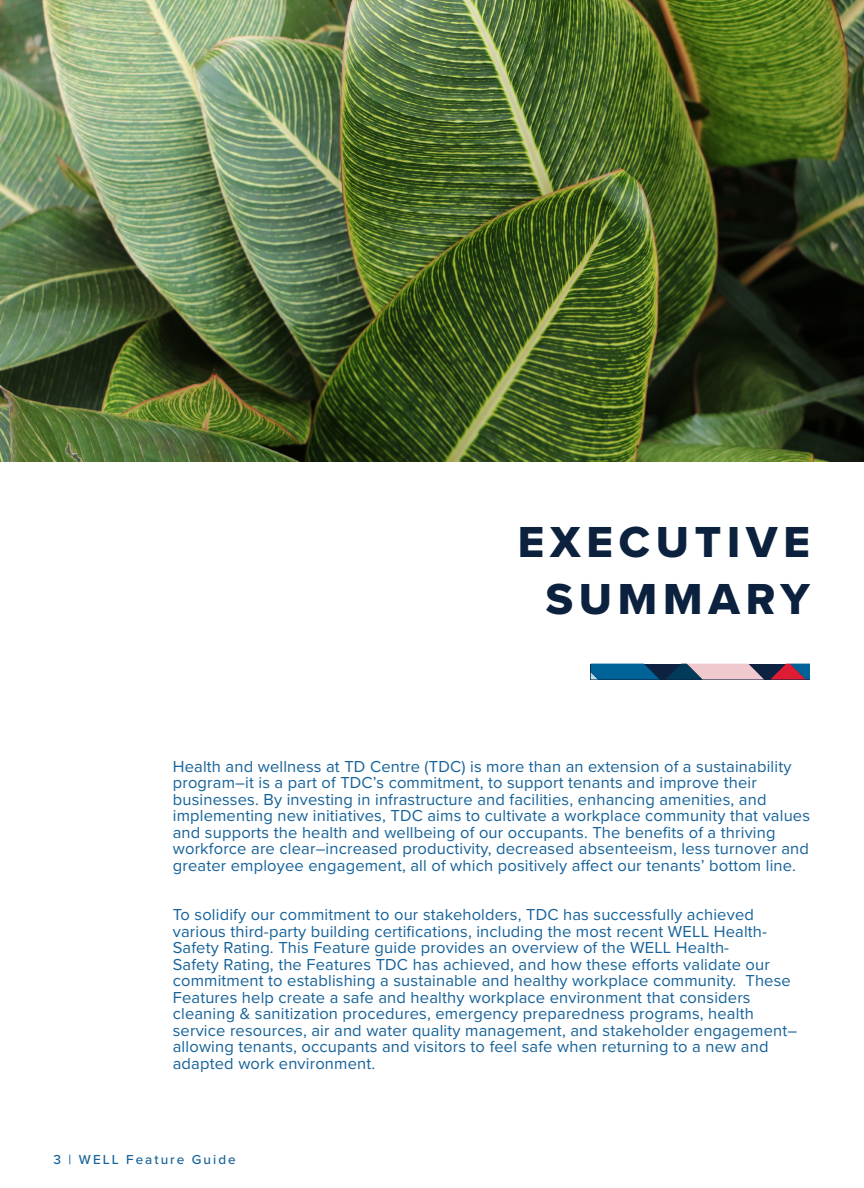
<style>
.page{position:relative;width:864px;height:1188px;background:#fff}
.page>*{position:absolute;margin:0;border:0;box-sizing:border-box;transform-origin:0 0}
.t1{font:45px "Proxima Nova Extrabld";letter-spacing:.13em;color:#0b213e}
.t2{font:16.5px/16.5px "Proxima Nova";letter-spacing:.01em;color:#166299}
.t3{font:500 13.5px "Proxima Nova";letter-spacing:.15em;color:#166299}
</style>
<div class="page">
<img style="left:0;top:0;width:864px;height:461px">
<div style="left:591px;top:664px;width:219px;height:15px;background:#0d2240"></div>
<svg style="left:591px;top:664px;width:68px;height:15px"></svg>
<svg style="left:771px;top:664px;width:39px;height:15px"></svg>
<svg style="left:667px;top:664px;width:97px;height:15px"></svg>
<p class="t1" style="left:518px;top:508px;width:294px">EXECUTIVE</p>
<p class="t1" style="left:546px;top:565px;width:266px">SUMMARY</p>
<p class="t2" style="left:173px;top:757px;width:639px">Health and wellness at TD Centre (TDC) is more than an extension of a sustainability program–it is a part of TDC’s commitment, to support tenants and improve their businesses. By investing in infrastructure and facilities, enhancing amenities, and implementing new initiatives, TDC aims to cultivate a workplace community that values and supports the health and wellbeing of our occupants. The benefits of a thriving workforce are clear–increased productivity, decreased absenteeism, less turnover and greater employee engagement, all of which positively affect our tenants’ bottom line.</p>
<p class="t2" style="left:173px;top:906px;width:626px">To solidify our commitment to our stakeholders, TDC has successfully achieved various third-party building certifications, including the most recent WELL Health-Safety Rating. This Feature guide provides an overview of the WELL Health-<br>Safety Rating, the Features TDC has achieved, and how these efforts validate our commitment to establishing a sustainable and healthy workplace community. These Features help create a safe and healthy workplace environment that considers cleaning &amp; sanitization procedures, emergency preparedness programs, health service resources, air and water quality management, and stakeholder engagement– allowing tenants, occupants and visitors to feel safe when returning to a new and adapted work environment.</p>
<p class="t3" style="left:53px;top:1150px;width:184px">3 | WELL Feature Guide</p>
</div>
